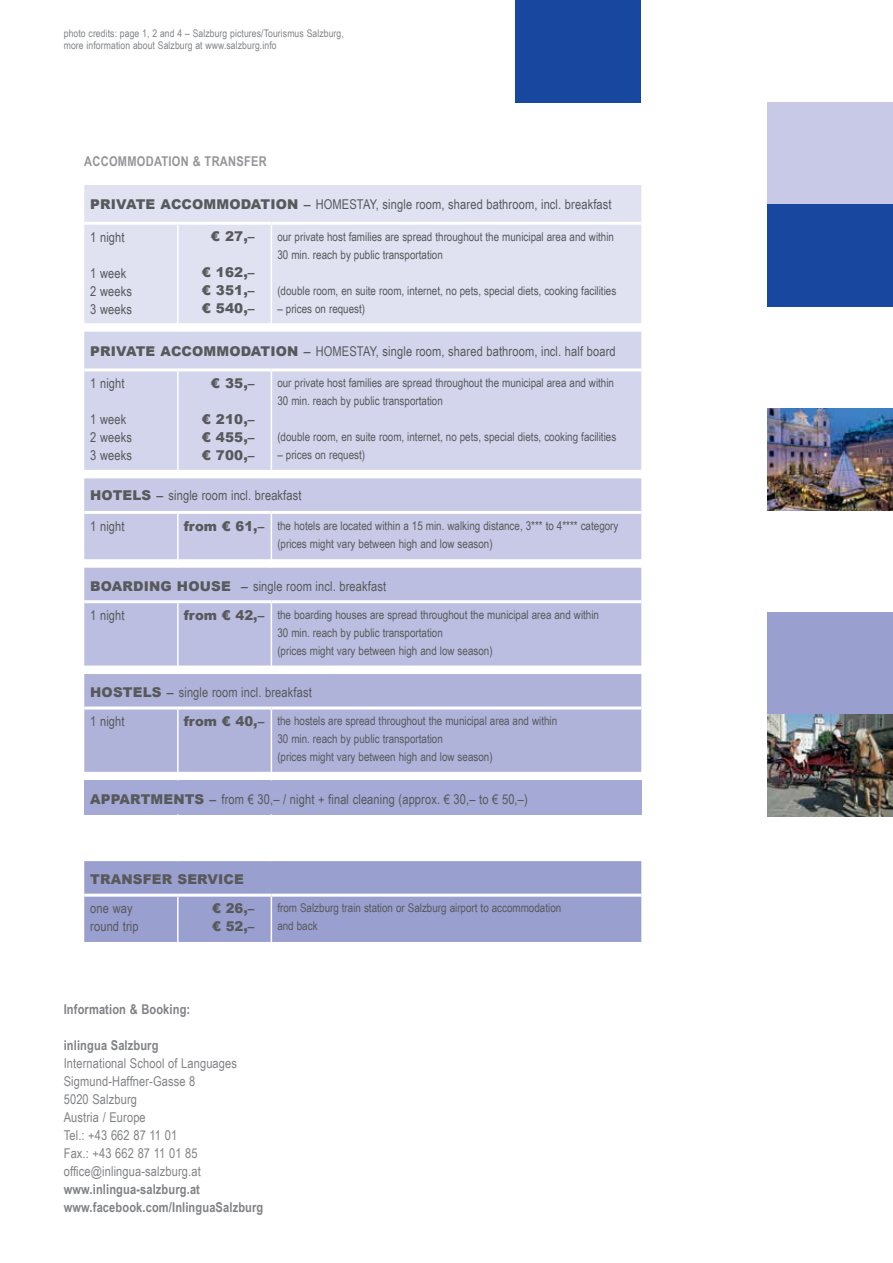
<style>
.page{position:relative;width:893px;height:1263px;background:#fff}
.page>*{position:absolute;margin:0;border:0;box-sizing:border-box;transform-origin:0 0}
.t1{font:13.5px/18px "Arial Narrow";letter-spacing:.01em;color:#58595b}
.t2{font:13.5px/18px "Arial Narrow";letter-spacing:.01em;color:#808285}
.t3{font:700 13.5px/18px "Arial Narrow";letter-spacing:.01em;color:#808285}
.t4{font:900 13.5px/18px "Arial";letter-spacing:.01em;color:#58595b;text-align:justify}
.t5{font:700 13.5px "Arial Narrow";letter-spacing:.02em;color:#939598}
.t6{font:12px/18px "Arial Narrow";color:#58595b}
.t7{font:10.5px/12px "Arial Narrow";letter-spacing:.01em;color:#808285}
.s1{font-family:"Arial";font-weight:900}
.s2{font-family:"Arial";font-weight:900;font-size:13.5px}
</style>
<div class="page">
<div style="left:767px;top:102px;width:126px;height:102px;background:#c7c9e6"></div>
<div style="left:767px;top:204px;width:126px;height:102px;background:#17479e"></div>
<img style="left:767px;top:408px;width:125px;height:102px">
<div style="left:767px;top:612px;width:126px;height:102px;background:#999fcf"></div>
<img style="left:767px;top:714px;width:126px;height:102px">
<div style="left:515px;top:0;width:126px;height:102px;background:#17479e"></div>
<div style="left:84px;top:185px;width:557px;height:138px;background:#e0e1f1"></div>
<div style="left:84px;top:332px;width:557px;height:138px;background:#d3d5ec"></div>
<svg style="left:84px;top:559px;width:557px;height:256px"></svg>
<div style="left:84px;top:478px;width:557px;height:81px;background:#c7c9e6"></div>
<div style="left:84px;top:568px;width:557px;height:97px;background:#bbbee0"></div>
<div style="left:84px;top:674px;width:557px;height:98px;background:#afb3da"></div>
<div style="left:84px;top:780px;width:557px;height:34px;background:#a4a9d5"></div>
<div style="left:84px;top:861px;width:557px;height:81px;background:#999fcf"></div>
<hr style="left:177px;top:225px;width:2px;height:98px;background:#fff">
<hr style="left:271px;top:225px;width:1px;height:98px;background:#fff">
<hr style="left:177px;top:371px;width:2px;height:99px;background:#fff">
<hr style="left:271px;top:371px;width:1px;height:99px;background:#fff">
<hr style="left:177px;top:514px;width:2px;height:45px;background:#fff">
<hr style="left:271px;top:514px;width:1px;height:45px;background:#fff">
<svg style="left:177px;top:559px;width:2px;height:9px"></svg>
<hr style="left:177px;top:603px;width:2px;height:62px;background:#fff">
<hr style="left:271px;top:603px;width:1px;height:62px;background:#fff">
<svg style="left:177px;top:665px;width:2px;height:9px"></svg>
<hr style="left:177px;top:709px;width:2px;height:63px;background:#fff">
<hr style="left:271px;top:709px;width:1px;height:63px;background:#fff">
<svg style="left:177px;top:772px;width:2px;height:8px"></svg>
<hr style="left:177px;top:814px;width:2px;height:47px;background:#fff">
<hr style="left:271px;top:814px;width:1px;height:47px;background:#fff">
<hr style="left:177px;top:897px;width:2px;height:45px;background:#fff">
<hr style="left:271px;top:897px;width:1px;height:45px;background:#fff">
<hr style="left:84px;top:222px;width:94px;height:3px;background:#fff">
<hr style="left:178px;top:222px;width:93px;height:3px;background:#fff">
<hr style="left:271px;top:222px;width:370px;height:3px;background:#fff">
<hr style="left:84px;top:368px;width:94px;height:3px;background:#fff">
<hr style="left:178px;top:368px;width:93px;height:3px;background:#fff">
<hr style="left:271px;top:368px;width:370px;height:3px;background:#fff">
<hr style="left:84px;top:511px;width:94px;height:3px;background:#fff">
<hr style="left:178px;top:511px;width:93px;height:3px;background:#fff">
<hr style="left:271px;top:511px;width:370px;height:3px;background:#fff">
<hr style="left:84px;top:600px;width:94px;height:3px;background:#fff">
<hr style="left:178px;top:600px;width:93px;height:3px;background:#fff">
<hr style="left:271px;top:600px;width:370px;height:3px;background:#fff">
<hr style="left:84px;top:706px;width:94px;height:3px;background:#fff">
<hr style="left:178px;top:706px;width:93px;height:3px;background:#fff">
<hr style="left:271px;top:706px;width:370px;height:3px;background:#fff">
<hr style="left:84px;top:894px;width:94px;height:3px;background:#fff">
<hr style="left:178px;top:894px;width:93px;height:3px;background:#fff">
<hr style="left:271px;top:894px;width:370px;height:3px;background:#fff">
<svg style="left:892px;top:408px;width:1px;height:336px"></svg>
<p class="t7" style="left:64px;top:27px;width:282px">photo credits: page 1, 2 and 4 – Salzburg pictures/Tourismus Salzburg, more information about Salzburg at www.salzburg.info</p>
<p class="t5" style="left:84px;top:151px;width:184px">ACCOMMODATION &amp; TRANSFER</p>
<p class="t1" style="left:90px;top:195px;width:523px"><span class="s1">PRIVATE ACCOMMODATION –</span> HOMESTAY, single room, shared bathroom, incl. breakfast</p>
<p class="t1" style="left:90px;top:227px;width:36px">1 night</p>
<p class="t1" style="left:90px;top:263px;width:43px">1 week<br>2 weeks<br>3 weeks</p>
<p class="t4" style="left:211px;top:227px;width:45px">€ 27,–</p>
<p class="t4" style="left:202px;top:263px;width:55px">€ 162,– € 351,– € 540,–</p>
<p class="t6" style="left:277px;top:227px;width:338px">our private host families are spread throughout the municipal area and within<br>30 min. reach by public transportation</p>
<p class="t6" style="left:277px;top:281px;width:340px">(double room, en suite room, internet, no pets, special diets, cooking facilities</p>
<p class="t6" style="left:277px;top:299px;width:89px">– prices on request)</p>
<p class="t1" style="left:90px;top:341px;width:527px"><span class="s1">PRIVATE ACCOMMODATION –</span> HOMESTAY, single room, shared bathroom, incl. half board</p>
<p class="t1" style="left:90px;top:374px;width:36px">1 night</p>
<p class="t1" style="left:90px;top:410px;width:43px">1 week<br>2 weeks<br>3 weeks</p>
<p class="t4" style="left:211px;top:374px;width:45px">€ 35,–</p>
<p class="t4" style="left:202px;top:410px;width:55px">€ 210,– € 455,– € 700,–</p>
<p class="t6" style="left:277px;top:373px;width:338px">our private host families are spread throughout the municipal area and within<br>30 min. reach by public transportation</p>
<p class="t6" style="left:277px;top:427px;width:340px">(double room, en suite room, internet, no pets, special diets, cooking facilities</p>
<p class="t6" style="left:277px;top:445px;width:89px">– prices on request)</p>
<p class="t1" style="left:90px;top:486px;width:213px"><span class="s1">HOTELS –</span> single room incl. breakfast</p>
<p class="t1" style="left:90px;top:516px;width:36px">1 night</p>
<p class="t6" style="left:277px;top:516px;width:343px;text-indent:-94px"><span class="s2">from € 61,–</span> the hotels are located within a 15 min. walking distance, 3*** to 4**** category (prices might vary between high and low season)</p>
<p class="t1" style="left:90px;top:571px;width:297px;line-height:29.1px"><span class="s1">BOARDING HOUSE –</span> single room incl. breakfast<br>1 night</p>
<p class="t6" style="left:277px;top:605px;width:323px;text-indent:-94px"><span class="s2">from € 42,–</span> the boarding houses are spread throughout the municipal area and within<br>30 min. reach by public transportation<br>(prices might vary between high and low season)</p>
<p class="t1" style="left:90px;top:677px;width:223px;line-height:29.1px"><span class="s1">HOSTELS –</span> single room incl. breakfast<br>1 night</p>
<p class="t6" style="left:277px;top:712px;width:281px;text-indent:-94px"><span class="s2">from € 40,–</span> the hostels are spread throughout the municipal area and within<br>30 min. reach by public transportation<br>(prices might vary between high and low season)</p>
<p class="t1" style="left:90px;top:789px;width:439px"><span class="s1">APPARTMENTS –</span> from € 30,– / night + final cleaning (approx. € 30,– to € 50,–)</p>
<p class="t4" style="left:90px;top:870px;width:155px">TRANSFER SERVICE</p>
<p class="t1" style="left:90px;top:899px;width:50px">one way round trip</p>
<p class="t4" style="left:212px;top:899px;width:44px">€ 26,– € 52,–</p>
<p class="t6" style="left:277px;top:899px;width:285px">from Salzburg train station or Salzburg airport to accommodation and back</p>
<p class="t3" style="left:64px;top:999px;width:128px">Information &amp; Booking:</p>
<p class="t3" style="left:64px;top:1035px;width:96px">inlingua Salzburg</p>
<p class="t2" style="left:64px;top:1054px;width:175px">International School of Languages<br>Sigmund-Haffner-Gasse 8<br>5020 Salzburg<br>Austria / Europe<br>Tel.: +43 662 87 11 01<br>Fax.: +43 662 87 11 01 85 office@inlingua-salzburg.at</p>
<p class="t3" style="left:64px;top:1179px;width:201px">www.inlingua-salzburg.at www.facebook.com/InlinguaSalzburg</p>
</div>
